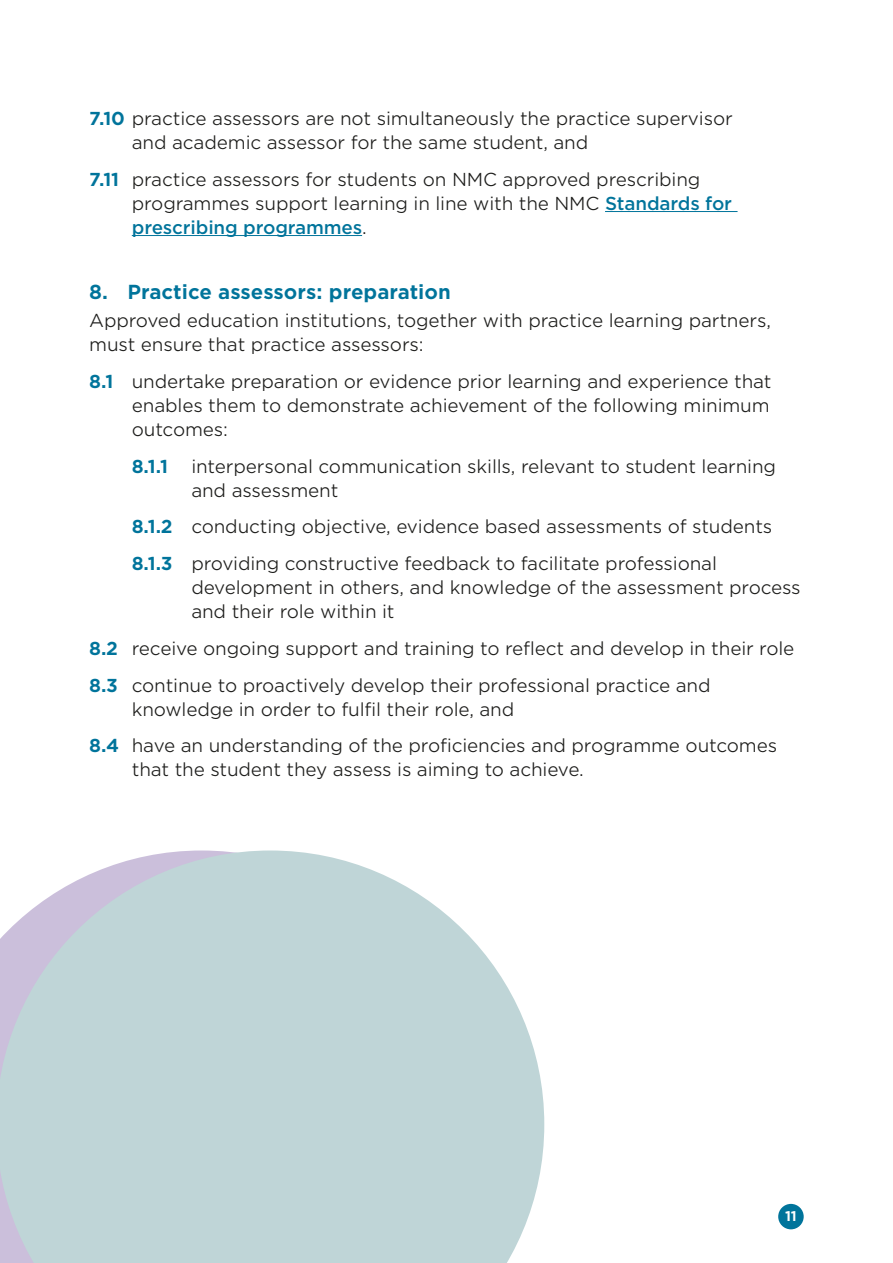
<style>
.page{position:relative;width:893px;height:1263px;background:#fff}
.page>*{position:absolute;margin:0;border:0;box-sizing:border-box;transform-origin:0 0}
.Subhead{font:700 19.5px "Gotham S Sm";color:#00749b}
.Numbered_list_level{font:300 18px/24px "Gotham S Sm";letter-spacing:-.01em;color:#1d1d1b}
.Body_copy{font:300 18px/24px "Gotham S Sm";letter-spacing:-.01em;color:#1d1d1b}
.Numbered_list_level-2{font:700 18px "Gotham S Sm";color:#00749b}
.t1{font:700 13.5px "Gotham S Sm";color:#fff}
.s1{font-weight:700;color:#00749b}
.s2{font-weight:500;color:#00749b}
</style>
<div class="page">
<div style="left:778px;top:1204px;width:26px;height:25px;background:#00749b;border-radius:50%"></div>
<hr style="left:605px;top:211px;width:133px;height:1px;background:#00749b">
<hr style="left:132px;top:235px;width:230px;height:1px;background:#00749b">
<svg style="left:0;top:850px;width:544px;height:413px;background:#c6d8db"></svg>
<p class="Numbered_list_level" style="left:132px;top:106px;width:602px;text-indent:-43px"><span class="s1">7.10</span> practice assessors are not simultaneously the practice supervisor and academic assessor for the same student, and</p>
<p class="Numbered_list_level" style="left:132px;top:167px;width:602px;text-indent:-43px"><span class="s1">7.11</span> practice assessors for students on NMC approved prescribing programmes support learning in line with the NMC <span class="s2">Standards for prescribing programmes</span>.</p>
<h3 class="Subhead" style="left:89px;top:278px;width:363px">8. Practice assessors: preparation</h3>
<p class="Body_copy" style="left:89px;top:308px;width:683px">Approved education institutions, together with practice learning partners, must ensure that practice assessors:</p>
<p class="Numbered_list_level" style="left:132px;top:369px;width:641px;text-align:justify;text-indent:-43px"><span class="s1">8.1</span> undertake preparation or evidence prior learning and experience that enables them to demonstrate achievement of the following minimum outcomes:</p>
<p class="Numbered_list_level-2" style="left:132px;top:453px;width:38px">8.1.1</p>
<p class="Numbered_list_level" style="left:191px;top:453px;width:586px">interpersonal communication skills, relevant to student learning and assessment</p>
<p class="Numbered_list_level" style="left:132px;top:514px;width:642px"><span class="s1">8.1.2</span> conducting objective, evidence based assessments of students</p>
<p class="Numbered_list_level" style="left:191px;top:551px;width:611px;text-indent:-60px"><span class="s1">8.1.3</span> providing constructive feedback to facilitate professional development in others, and knowledge of the assessment process and their role within it</p>
<p class="Numbered_list_level" style="left:89px;top:636px;width:707px"><span class="s1">8.2</span> receive ongoing support and training to reflect and develop in their role</p>
<p class="Numbered_list_level" style="left:132px;top:672px;width:580px;text-indent:-43px"><span class="s1">8.3</span> continue to proactively develop their professional practice and knowledge in order to fulfil their role, and</p>
<p class="Numbered_list_level" style="left:132px;top:733px;width:647px;text-indent:-43px"><span class="s1">8.4</span> have an understanding of the proficiencies and programme outcomes that the student they assess is aiming to achieve.</p>
<p class="t1" style="left:785px;top:1206px;width:13px">11</p>
</div>
